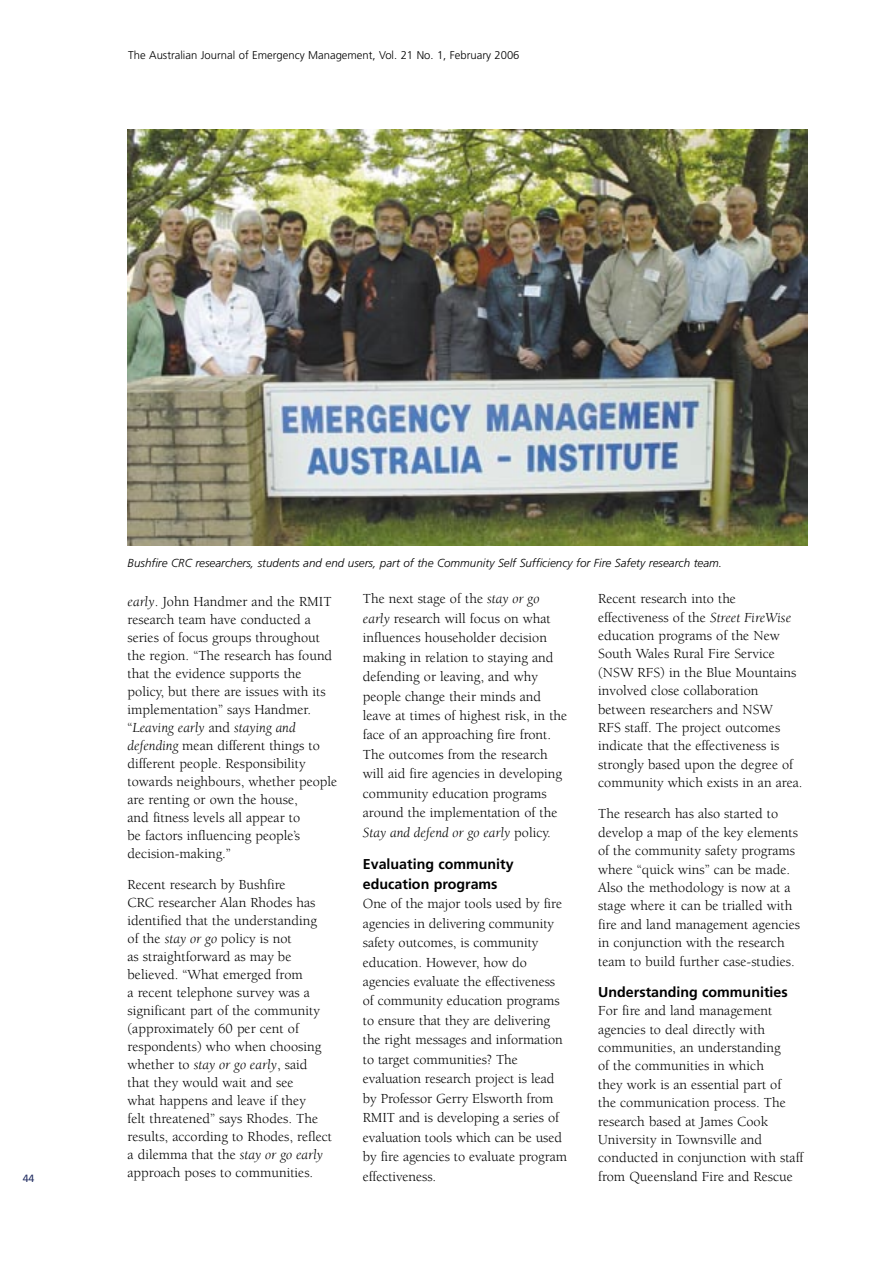
<style>
.page{position:relative;width:893px;height:1263px;background:#fff}
.page>*{position:absolute;margin:0;border:0;box-sizing:border-box;transform-origin:0 0}
.body{font:14.25px/18px "Berkeley";color:#000}
.Body_no{font:14.25px/19.5px "Berkeley";letter-spacing:-.005em;color:#000}
.t1{font:700 14.25px/19.5px "Frutiger";color:#000}
.captions{font:italic 300 11.7px "Frutiger";color:#000}
.t2{font:300 11.25px "Frutiger";color:#000}
.t3{font:10.5px "Frutiger";color:#283366}
.s1{font-style:italic}
</style>
<div class="page">
<img style="left:128px;top:130px;width:680px;height:416px">
<p class="t2" style="left:128px;top:49px;width:393px">The Australian Journal of Emergency Management, Vol. 21 No. 1, February 2006</p>
<p class="t3" style="left:23px;top:1172px;width:13px">44</p>
<p class="captions" style="left:128px;top:556px;width:596px">Bushfire CRC researchers, students and end users, part of the Community Self Sufficiency for Fire Safety research team.</p>
<p class="body" style="left:128px;top:593px;width:211px"><span class="s1">early</span>. John Handmer and the RMIT research team have conducted a series of focus groups throughout the region. “The research has found that the evidence supports the policy, but there are issues with its implementation” says Handmer. “<span class="s1">Leaving early</span> and <span class="s1">staying and defending</span> mean different things to different people. Responsibility towards neighbours, whether people are renting or own the house,<br>and fitness levels all appear to<br>be factors influencing people’s decision-making.”</p>
<p class="body" style="left:128px;top:876px;width:206px">Recent research by Bushfire<br>CRC researcher Alan Rhodes has identified that the understanding<br>of the <span class="s1">stay or go</span> policy is not<br>as straightforward as may be believed. “What emerged from<br>a recent telephone survey was a significant part of the community (approximately 60 per cent of respondents) who when choosing whether to <span class="s1">stay or go early</span>, said that they would wait and see<br>what happens and leave if they<br>felt threatened” says Rhodes. The results, according to Rhodes, reflect a dilemma that the <span class="s1">stay or go early </span>approach poses to communities.</p>
<p class="body" style="left:363px;top:589px;width:206px;line-height:19.5px">The next stage of the <span class="s1">stay or go early</span> research will focus on what influences householder decision making in relation to staying and defending or leaving, and why people change their minds and leave at times of highest risk, in the face of an approaching fire front.<br>The outcomes from the research will aid fire agencies in developing community education programs around the implementation of the<br><span class="s1">Stay and defend or go early</span> policy.</p>
<p class="t1" style="left:363px;top:854px;width:152px">Evaluating community education programs</p>
<p class="Body_no" style="left:363px;top:894px;width:206px">One of the major tools used by fire agencies in delivering community safety outcomes, is community education. However, how do agencies evaluate the effectiveness of community education programs to ensure that they are delivering the right messages and information to target communities? The evaluation research project is lead by Professor Gerry Elsworth from<br>RMIT and is developing a series of evaluation tools which can be used by fire agencies to evaluate program effectiveness.</p>
<p class="body" style="left:598px;top:590px;width:206px;line-height:18.5px">Recent research into the effectiveness of the <span class="s1">Street FireWise </span>education programs of the New<br>South Wales Rural Fire Service (NSW RFS) in the Blue Mountains involved close collaboration between researchers and NSW<br>RFS staff. The project outcomes indicate that the effectiveness is strongly based upon the degree of community which exists in an area.</p>
<p class="body" style="left:598px;top:805px;width:203px;line-height:18.5px">The research has also started to develop a map of the key elements of the community safety programs where “quick wins” can be made.<br>Also the methodology is now at a stage where it can be trialled with fire and land management agencies in conjunction with the research team to build further case-studies.</p>
<p class="t1" style="left:598px;top:982px;width:191px">Understanding communities</p>
<p class="Body_no" style="left:598px;top:1002px;width:207px;line-height:18.5px">For fire and land management agencies to deal directly with communities, an understanding<br>of the communities in which<br>they work is an essential part of<br>the communication process. The research based at James Cook<br>University in Townsville and conducted in conjunction with staff from Queensland Fire and Rescue</p>
</div>
